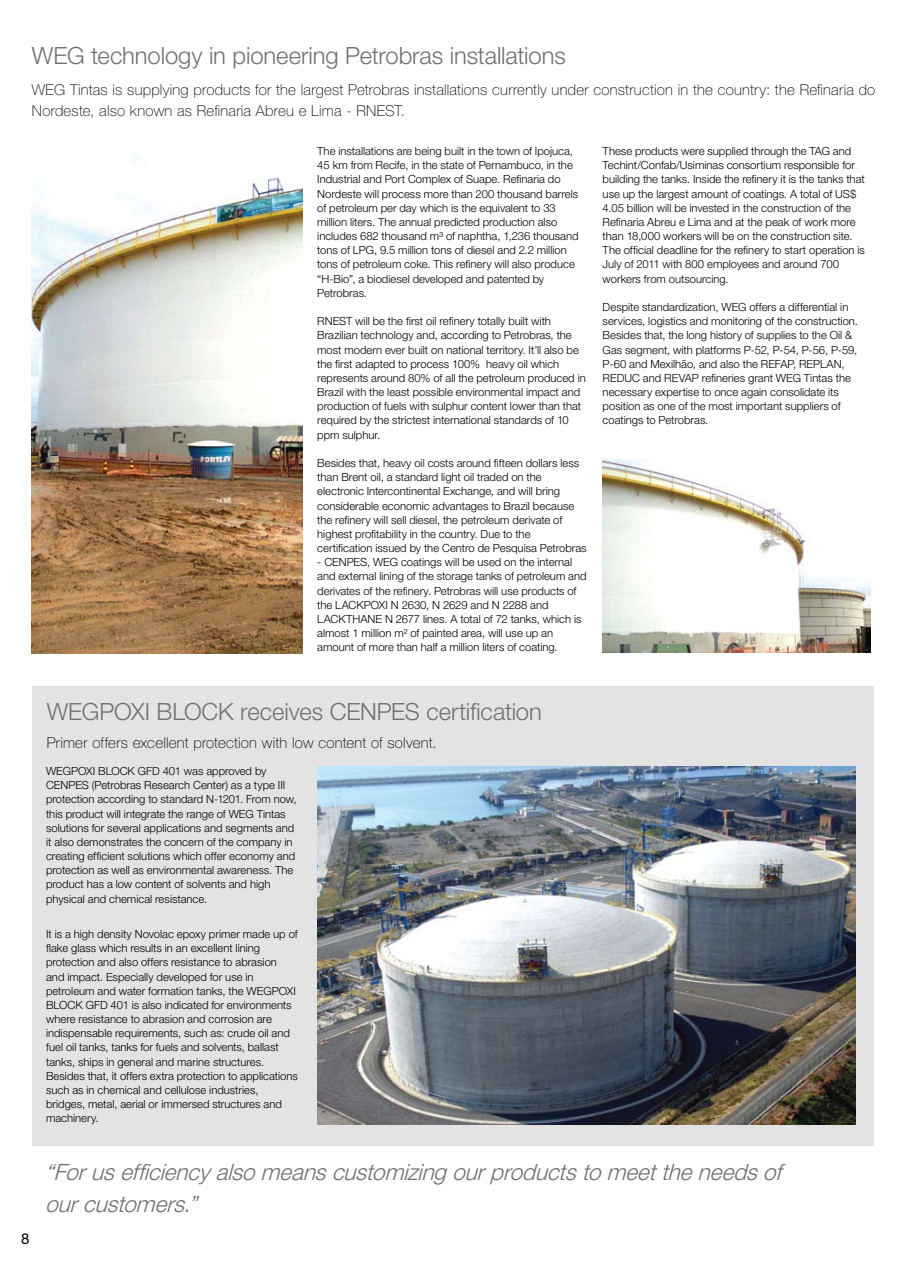
<style>
.page{position:relative;width:904px;height:1276px;background:#fff}
.page>*{position:absolute;margin:0;border:0;box-sizing:border-box;transform-origin:0 0}
.t1{font:300 23.75px "Helvetica Neue LT Pro";letter-spacing:-.005em;color:#717171}
.t2{font:italic 300 22.5px/31.9px "Helvetica Neue LT Pro";color:#6f6f6f}
.t3{font:100 15px/21.2px "Helvetica Neue LT Pro";letter-spacing:.015em;color:#000}
.t4{font:15px "Helvetica Neue LT Pro";color:#000}
.t5{font:300 11.25px/14.1px "Helvetica Neue LT Pro";color:#000}
</style>
<div class="page">
<div style="left:32px;top:686px;width:841px;height:459px;background:#e3e3e4"></div>
<img style="left:602px;top:459px;width:268px;height:193px">
<img style="left:32px;top:158px;width:270px;height:496px">
<img style="left:317px;top:766px;width:538px;height:358px">
<h1 class="t1" style="left:32px;top:41px;width:535px">WEG technology in pioneering Petrobras installations</h1>
<h3 class="t3" style="left:32px;top:79px;width:845px">WEG Tintas is supplying products for the largest Petrobras installations currently under construction in the country: the Refinaria do<br>Nordeste, also known as Refinaria Abreu e Lima - RNEST.</h3>
<p class="t5" style="left:317px;top:144px;width:263px">The installations are being built in the town of Ipojuca, 45 km from Recife, in the state of Pernambuco, in the Industrial and Port Complex of Suape. Refinaria do Nordeste will process more than 200 thousand barrels of petroleum per day which is the equivalent to 33 million liters. The annual predicted production also includes 682 thousand m³ of naphtha, 1,236 thousand tons of LPG, 9.5 million tons of diesel and 2.2 million tons of petroleum coke. This refinery will also produce “H-Bio”, a biodiesel developed and patented by Petrobras.</p>
<p class="t5" style="left:317px;top:314px;width:270px">RNEST will be the first oil refinery totally built with Brazilian technology and, according to Petrobras, the most modern ever built on national territory. It’ll also be the first adapted to process 100% heavy oil which represents around 80% of all the petroleum produced in Brazil with the least possible environmental impact and production of fuels with sulphur content lower than that required by the strictest international standards of 10 ppm sulphur.</p>
<p class="t5" style="left:317px;top:456px;width:271px">Besides that, heavy oil costs around fifteen dollars less than Brent oil, a standard light oil traded on the electronic Intercontinental Exchange, and will bring considerable economic advantages to Brazil because the refinery will sell diesel, the petroleum derivate of highest profitability in the country. Due to the certification issued by the Centro de Pesquisa Petrobras</p>
<p class="t5" style="left:317px;top:555px;width:271px">- CENPES, WEG coatings will be used on the internal and external lining of the storage tanks of petroleum and derivates of the refinery. Petrobras will use products of the LACKPOXI N 2630, N 2629 and N 2288 and LACKTHANE N 2677 lines. A total of 72 tanks, which is almost 1 million m² of painted area, will use up an amount of more than half a million liters of coating.</p>
<p class="t5" style="left:602px;top:144px;width:264px">These products were supplied through the TAG and Techint/Confab/Usiminas consortium responsible for building the tanks. Inside the refinery it is the tanks that use up the largest amount of coatings. A total of US$ 4.05 billion will be invested in the construction of the Refinaria Abreu e Lima and at the peak of work more than 18,000 workers will be on the construction site.<br>The official deadline for the refinery to start operation is July of 2011 with 800 employees and around 700 workers from outsourcing.</p>
<p class="t5" style="left:602px;top:300px;width:257px">Despite standardization, WEG offers a differential in services, logistics and monitoring of the construction.<br>Besides that, the long history of supplies to the Oil &amp; Gas segment, with platforms P-52, P-54, P-56, P-59, P-60 and Mexilhão, and also the REFAP, REPLAN, REDUC and REVAP refineries grant WEG Tintas the necessary expertise to once again consolidate its position as one of the most important suppliers of coatings to Petrobras.</p>
<h1 class="t1" style="left:47px;top:696px;width:496px">WEGPOXI BLOCK receives CENPES certification</h1>
<h3 class="t3" style="left:47px;top:732px;width:391px">Primer offers excellent protection with low content of solvent.</h3>
<h3 class="t4" style="left:21px;top:1229px;width:10px">8</h3>
<p class="t5" style="left:46px;top:763px;width:252px">WEGPOXI BLOCK GFD 401 was approved by CENPES (Petrobras Research Center) as a type III protection according to standard N-1201. From now, this product will integrate the range of WEG Tintas solutions for several applications and segments and it also demonstrates the concern of the company in creating efficient solutions which offer economy and protection as well as environmental awareness. The product has a low content of solvents and high physical and chemical resistance.</p>
<p class="t5" style="left:46px;top:926px;width:253px">It is a high density Novolac epoxy primer made up of flake glass which results in an excellent lining protection and also offers resistance to abrasion and impact. Especially developed for use in petroleum and water formation tanks, the WEGPOXI BLOCK GFD 401 is also indicated for environments where resistance to abrasion and corrosion are indispensable requirements, such as: crude oil and fuel oil tanks, tanks for fuels and solvents, ballast tanks, ships in general and marine structures.<br>Besides that, it offers extra protection to applications such as in chemical and cellulose industries, bridges, metal, aerial or immersed structures and machinery.</p>
<h2 class="t2" style="left:45px;top:1156px;width:744px">“Forusefficiency alsomeanscustomizingourproductstomeettheneedsof ourcustomers.”</h2>
</div>
